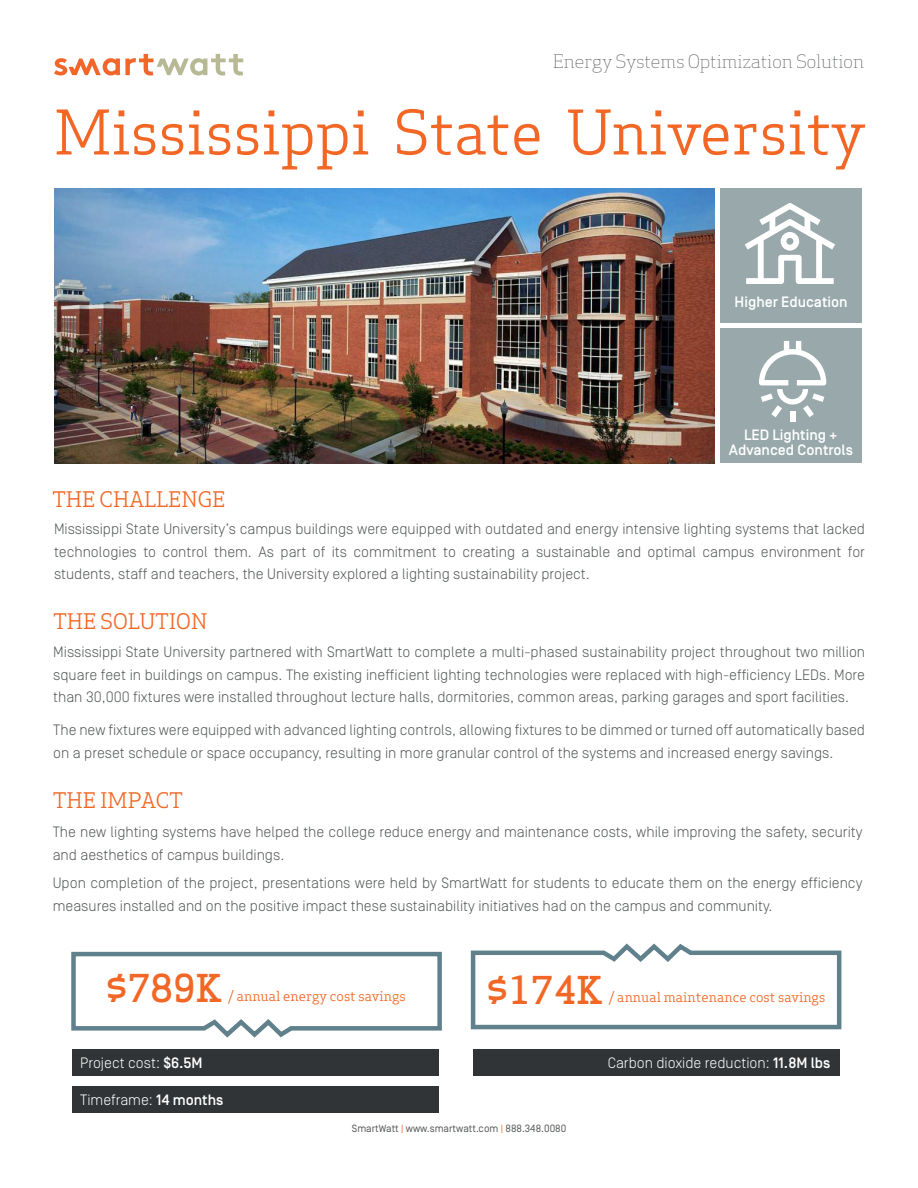
<style>
.page{position:relative;width:918px;height:1188px;background:#fff}
.page>*{position:absolute;margin:0;border:0;box-sizing:border-box;transform-origin:0 0}
.t1{font:60px "Apex Serif";color:#f26725}
.t2{font:500 37.5px "Apex Serif";color:#f26725}
.t3{font:21px "Apex Serif";color:#f26725}
.t4{font:300 18px "Apex Serif";color:#535855}
.t5{font:300 15px/22.5px "Simplon Norm";color:#535855}
.t6{font:300 15px "Simplon Norm";color:#fff}
.t7{font:500 15px/15px "Simplon Norm";color:#fff;text-align:center}
.t8{font:13.5px "Apex Serif";color:#f26725}
.t9{font:10.5px "Simplon Norm";color:#535855}
.s1{font-weight:500}
.s2{color:#f26725}
</style>
<div class="page">
<img style="left:54px;top:188px;width:661px;height:275px">
<svg style="left:54px;top:54px;width:189px;height:21px"></svg>
<div style="left:720px;top:188px;width:142px;height:135px;background:#99a9ab"></div>
<div style="left:720px;top:328px;width:142px;height:135px;background:#99a9ab"></div>
<div style="left:473px;top:1049px;width:366px;height:27px;background:#313436"></div>
<svg style="left:71px;top:951px;width:371px;height:87px"></svg>
<svg style="left:470px;top:943px;width:372px;height:87px"></svg>
<div style="left:790px;top:411px;width:5px;height:11px;background:#fff"></div>
<svg style="left:759px;top:341px;width:67px;height:76px"></svg>
<div style="left:72px;top:1086px;width:366px;height:27px;background:#313436"></div>
<div style="left:72px;top:1049px;width:366px;height:27px;background:#313436"></div>
<svg style="left:745px;top:203px;width:90px;height:81px"></svg>
<p class="t4" style="left:553px;top:50px;width:313px">Energy Systems Optimization Solution</p>
<h1 class="t1" style="left:54px;top:94px;width:813px">Mississippi State University</h1>
<p class="t7" style="left:735px;top:295px;width:114px">Higher Education</p>
<p class="t7" style="left:729px;top:428px;width:126px">LED Lighting +<br>Advanced Controls</p>
<h3 class="t3" style="left:52px;top:486px;width:174px">THE CHALLENGE</h3>
<p class="t5" style="left:54px;top:518px;width:813px;text-align:justify">Mississippi State University’s campus buildings were equipped with outdated and energy intensive lighting systems that lacked technologies to control them. As part of its commitment to creating a sustainable and optimal campus environment for students, staff and teachers, the University explored a lighting sustainability project.</p>
<h3 class="t3" style="left:53px;top:608px;width:155px">THE SOLUTION</h3>
<p class="t5" style="left:53px;top:641px;width:813px;text-align:justify">Mississippi State University partnered with SmartWatt to complete a multi-phased sustainability project throughout two million square feet in buildings on campus. The existing inefficient lighting technologies were replaced with high-efficiency LEDs. More than 30,000 fixtures were installed throughout lecture halls, dormitories, common areas, parking garages and sport facilities.</p>
<p class="t5" style="left:53px;top:719px;width:813px">The new fixtures were equipped with advanced lighting controls, allowing fixtures to be dimmed or turned off automatically based on a preset schedule or space occupancy, resulting in more granular control of the systems and increased energy savings.</p>
<h3 class="t3" style="left:53px;top:787px;width:131px">THE IMPACT</h3>
<p class="t5" style="left:53px;top:821px;width:811px">The new lighting systems have helped the college reduce energy and maintenance costs, while improving the safety, security and aesthetics of campus buildings.</p>
<p class="t5" style="left:53px;top:872px;width:811px">Upon completion of the project, presentations were held by SmartWatt for students to educate them on the energy efficiency measures installed and on the positive impact these sustainability initiatives had on the campus and community.</p>
<h2 class="t2" style="left:106px;top:965px;width:118px">$789K</h2>
<p class="t8" style="left:228px;top:987px;width:179px">/ annual energy cost savings</p>
<h2 class="t2" style="left:486px;top:966px;width:118px">$174K</h2>
<p class="t8" style="left:609px;top:989px;width:218px">/ annual maintenance cost savings</p>
<p class="t6" style="left:80px;top:1055px;width:124px">Project cost: <span class="s1">$6.5M</span></p>
<p class="t6" style="left:80px;top:1092px;width:145px">Timeframe: <span class="s1">14 months</span></p>
<p class="t6" style="left:608px;top:1055px;width:224px">Carbon dioxide reduction: <span class="s1">11.8M lbs</span></p>
<p class="t9" style="left:352px;top:1123px;width:216px">SmartWatt <span class="s2">|</span> www.smartwatt.com <span class="s2">|</span> 888.348.0080</p>
</div>
